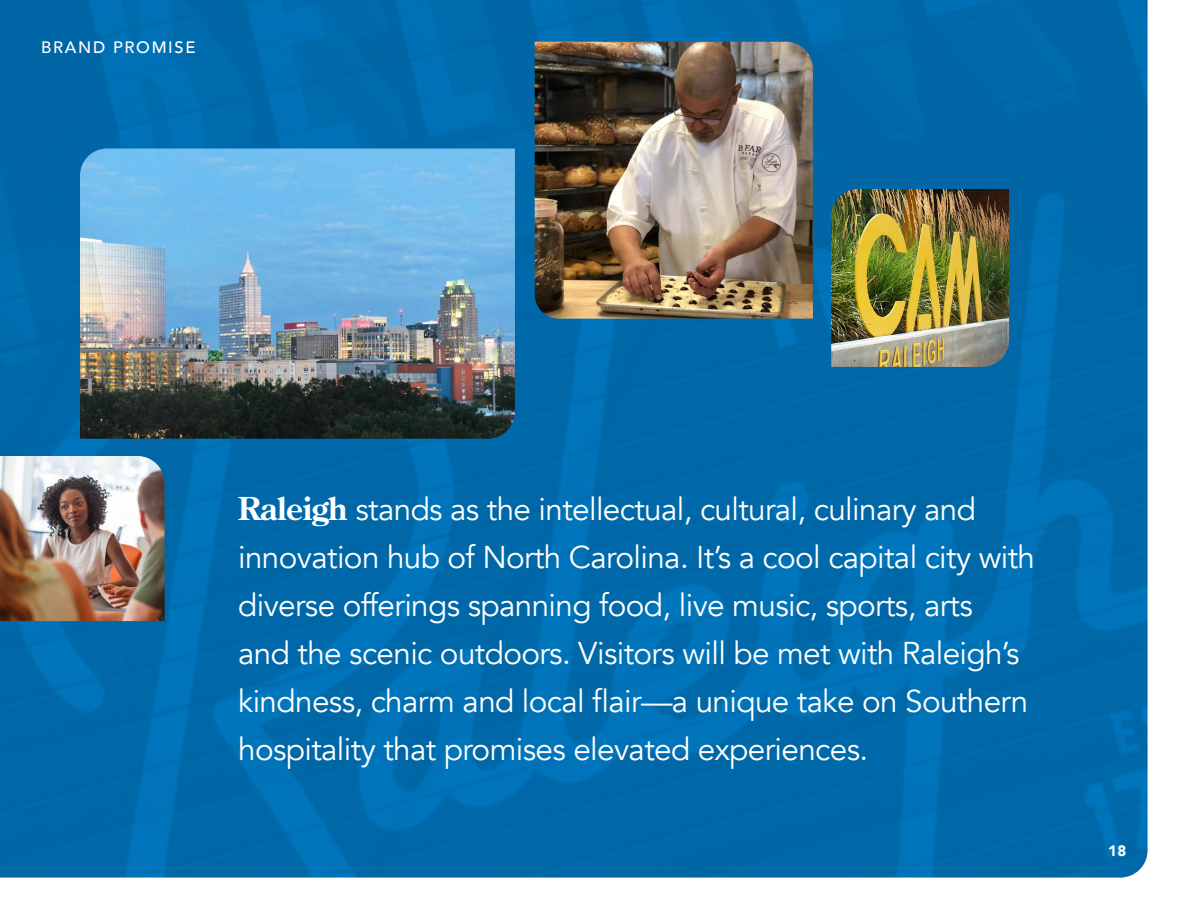
<style>
.page{position:relative;width:1188px;height:918px;background:#fff}
.page>*{position:absolute;margin:0;border:0;box-sizing:border-box;transform-origin:0 0}
.t1{font:31.5px/48px "Avenir";letter-spacing:-.02em;color:#fff}
.t2{font:500 16.5px "Avenir";letter-spacing:.1em;color:#fff}
.t3{font:900 15px "Avenir";color:#fff}
.s1{font-family:"Century Old Style Std";font-weight:700}
</style>
<div class="page">
<img style="left:0;top:0;width:1148px;height:878px">
<img style="left:80px;top:148px;width:435px;height:291px">
<img style="left:535px;top:42px;width:278px;height:277px">
<img style="left:831px;top:189px;width:178px;height:178px">
<img style="left:0;top:456px;width:165px;height:165px">
<p class="t2" style="left:41px;top:33px;width:156px">BRAND PROMISE</p>
<p class="t1" style="left:238px;top:486px;width:798px"><span class="s1">Raleigh</span> stands as the intellectual, cultural, culinary and innovation hub of North Carolina. It’s a cool capital city with diverse offerings spanning food, live music, sports, arts<br>and the scenic outdoors. Visitors will be met with Raleigh’s kindness, charm and local flair—a unique take on Southern hospitality that promises elevated experiences.</p>
<p class="t3" style="left:1108px;top:838px;width:20px">18</p>
</div>
